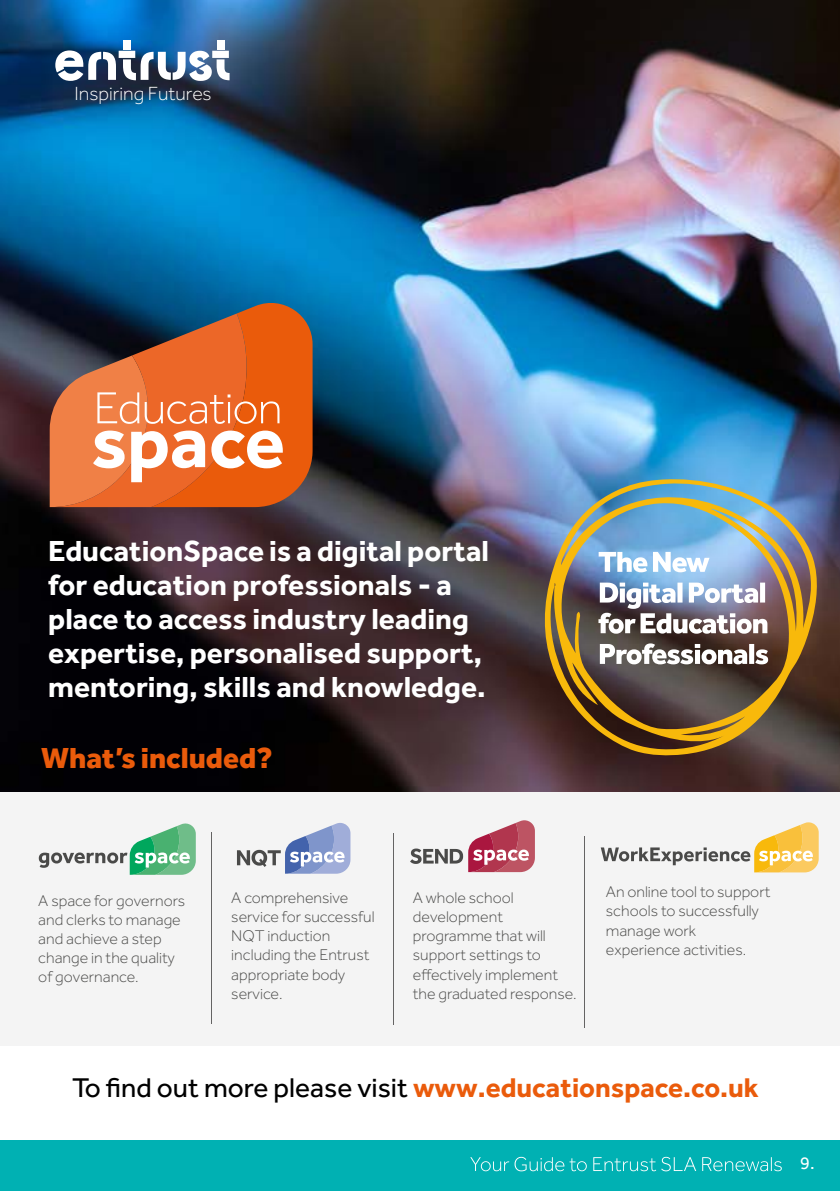
<style>
.page{position:relative;width:840px;height:1191px;background:#fff}
.page>*{position:absolute;margin:0;border:0;box-sizing:border-box;transform-origin:0 0}
.t1{font:700 30px/34px "Effra";color:#fff}
.t2{font:800 30px "Effra";color:#ea5b0b}
.t3{font:28px "Effra";color:#000}
.t4{font:300 19.8px "Effra";color:#fff}
.t5{font:18px "Effra";color:#fff}
.t6{font:300 16px/19.2px "Effra";color:#4a4a49}
.s1{font-weight:700;color:#ea5b0b}
</style>
<div class="page">
<div style="left:0;top:1140px;width:839px;height:51px;background:#00b1b3"></div>
<svg style="left:470px;top:1156px;width:311px;height:15px"></svg>
<img style="left:0;top:0;width:839px;height:792px">
<svg style="left:50px;top:295px;width:262px;height:212px;background:#bd6b43"></svg>
<div style="left:0;top:792px;width:839px;height:254px;background:#f4f4f4"></div>
<svg style="left:39px;top:823px;width:157px;height:51px"></svg>
<svg style="left:237px;top:823px;width:113px;height:50px"></svg>
<svg style="left:410px;top:820px;width:124px;height:52px"></svg>
<svg style="left:600px;top:822px;width:218px;height:50px"></svg>
<img style="left:532px;top:476px;width:287px;height:280px">
<div style="left:123px;top:40px;width:8px;height:9px;background:#fff"></div>
<div style="left:216px;top:40px;width:8px;height:9px;background:#fff"></div>
<svg style="left:55px;top:50px;width:174px;height:31px"></svg>
<p class="t4" style="left:75px;top:82px;width:138px">Inspiring Futures</p>
<h1 class="t1" style="left:48px;top:533px;width:442px">EducationSpace is a digital portal for education professionals - a place to access industry leading expertise, personalised support, mentoring, skills and knowledge.</h1>
<h1 class="t2" style="left:41px;top:739px;width:233px">What’s included?</h1>
<p class="t6" style="left:38px;top:890px;width:148px">A space for governors and clerks to manage and achieve a step change in the quality of governance.</p>
<p class="t6" style="left:231px;top:887px;width:145px">A comprehensive service for successful<br>NQT induction including the Entrust appropriate body service.</p>
<p class="t6" style="left:412px;top:887px;width:165px">A whole school development programme that will support settings to effectively implement the graduated response.</p>
<p class="t6" style="left:605px;top:882px;width:166px">An online tool to support schools to successfully manage work experience activities.</p>
<h2 class="t3" style="left:72px;top:1071px;width:688px">To find out more please visit <span class="s1">www.educationspace.co.uk</span></h2>
<p class="t5" style="left:799px;top:1152px;width:16px">9.</p>
</div>
